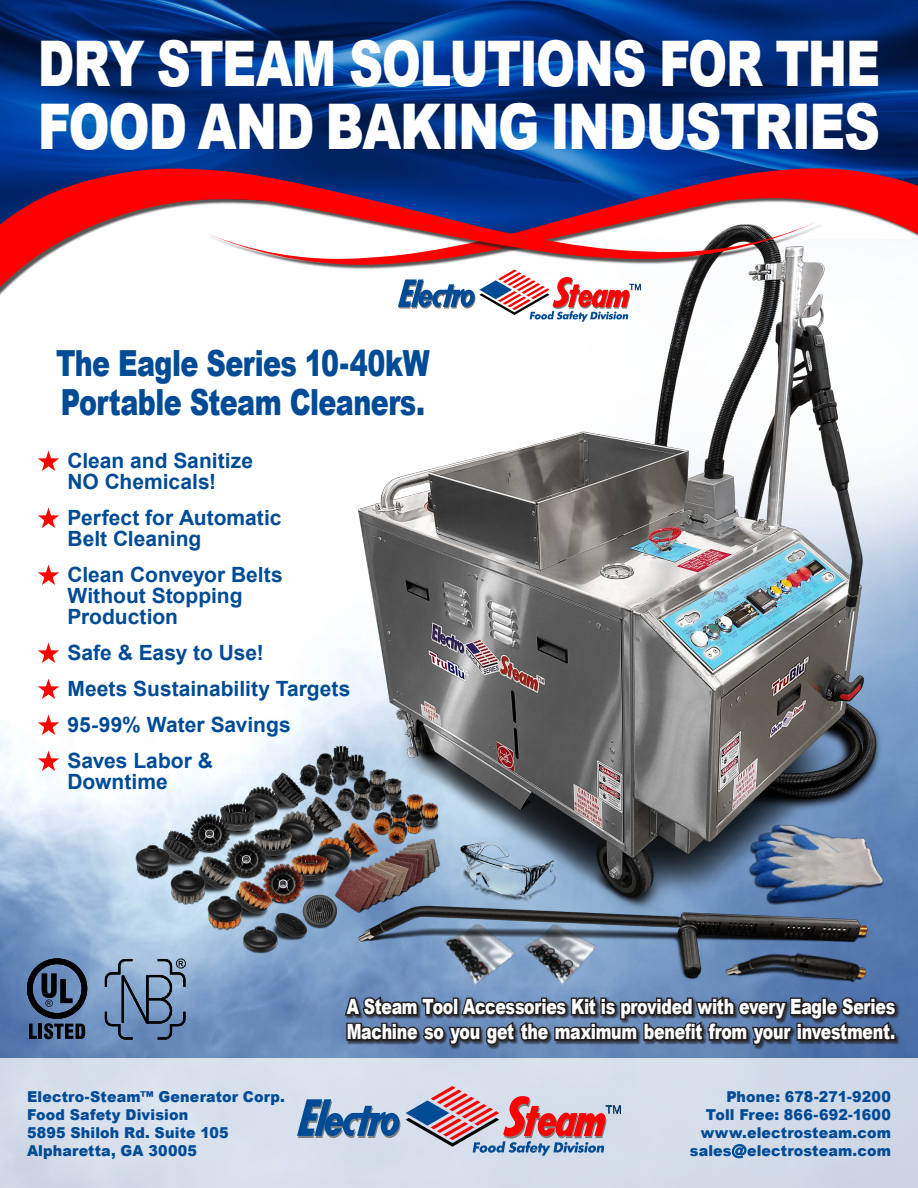
<style>
.page{position:relative;width:918px;height:1188px;background:#fff}
.page>*{position:absolute;margin:0;border:0;box-sizing:border-box;transform-origin:0 0}
.t1{font:900 63px/63px "Arial";letter-spacing:-.03em;color:#fff;scale:.75 1}
.t2{font:900 36px "Arial";letter-spacing:-.02em;color:#004b96;scale:.75 1}
.t3{font:700 21px "Arial";color:#004b96}
.t4{font:900 21px/25.2px "Arial";letter-spacing:-.02em;color:#fff;scale:.75 1}
.t5{font:900 15px "Arial";letter-spacing:.01em;color:#004b96;scale:.95 1}
.s1{font-family:"Nimbus San L";font-weight:400}
</style>
<div class="page">
<img style="left:0;top:469px;width:918px;height:589px">
<div style="left:0;top:1058px;width:918px;height:130px;background:#d6deeb"></div>
<svg style="left:732px;top:1144px;width:15px;height:14px"></svg>
<svg style="left:406px;top:1086px;width:215px;height:70px"></svg>
<svg style="left:297px;top:1099px;width:103px;height:39px"></svg>
<img style="left:435px;top:979px;width:85px;height:10px">
<img style="left:521px;top:979px;width:77px;height:8px">
<img style="left:356px;top:927px;width:518px;height:52px">
<img style="left:725px;top:950px;width:143px;height:35px">
<img style="left:351px;top:335px;width:540px;height:592px">
<img style="left:123px;top:731px;width:372px;height:231px">
<img style="left:0;top:0;width:918px;height:166px">
<svg style="left:208px;top:165px;width:710px;height:153px"></svg>
<div style="left:0;top:170px;width:822px;height:169px;background:#231f20;opacity:.75"></div>
<svg style="left:0;top:166px;width:818px;height:168px"></svg>
<svg style="left:398px;top:270px;width:243px;height:52px"></svg>
<svg style="left:27px;top:959px;width:60px;height:80px;background:#3c506d"></svg>
<svg style="left:105px;top:958px;width:82px;height:82px;background:#6c86a7"></svg>
<div style="left:345px;top:997px;width:555px;height:53px;background:#231f20;opacity:.75"></div>
<svg style="left:343px;top:989px;width:556px;height:60px;background:#43526a"></svg>
<div style="left:890px;top:1034px;width:6px;height:7px;border:3px solid #231f20"></div>
<svg style="left:33px;top:450px;width:41px;height:25px"></svg>
<svg style="left:33px;top:503px;width:41px;height:29px"></svg>
<svg style="left:33px;top:560px;width:41px;height:29px"></svg>
<svg style="left:33px;top:638px;width:41px;height:29px"></svg>
<svg style="left:33px;top:674px;width:41px;height:29px"></svg>
<svg style="left:33px;top:710px;width:41px;height:29px"></svg>
<svg style="left:33px;top:746px;width:41px;height:29px"></svg>
<p class="t1" style="left:38px;top:30px;width:1125px">DRY STEAM SOLUTIONS FOR THE<br>FOOD AND BAKING INDUSTRIES</p>
<p class="t2" style="left:56px;top:337px;width:500px">The Eagle Series 10-40kW</p>
<p class="t2" style="left:61px;top:376px;width:487px">Portable Steam Cleaners.</p>
<p class="t3" style="left:68px;top:446px;width:187px">Clean and Sanitize</p>
<p class="t3" style="left:68px;top:467px;width:150px">NO Chemicals!</p>
<p class="t3" style="left:68px;top:503px;width:216px">Perfect for Automatic</p>
<p class="t3" style="left:68px;top:524px;width:135px">Belt Cleaning</p>
<p class="t3" style="left:68px;top:560px;width:217px">Clean Conveyor Belts</p>
<p class="t3" style="left:68px;top:581px;width:177px">Without Stopping</p>
<p class="t3" style="left:68px;top:602px;width:112px">Production</p>
<p class="t3" style="left:68px;top:638px;width:198px">Safe &amp; Easy to Use!</p>
<p class="t3" style="left:68px;top:674px;width:284px">Meets Sustainability Targets</p>
<p class="t3" style="left:68px;top:710px;width:225px">95-99% Water Savings</p>
<p class="t3" style="left:68px;top:746px;width:147px">Saves Labor &amp;</p>
<p class="t3" style="left:68px;top:767px;width:102px">Downtime</p>
<p class="t5" style="left:27px;top:1085px;width:273px">Electro-Steam™ Generator Corp.</p>
<p class="t5" style="left:27px;top:1103px;width:171px">Food Safety Division</p>
<p class="t5" style="left:27px;top:1121px;width:214px">5895 Shiloh Rd. Suite 105</p>
<p class="t5" style="left:27px;top:1139px;width:180px">Alpharetta, GA 30005</p>
<p class="t4" style="left:347px;top:993px;width:733px">A Steam Tool Accessories Kit is provided with every Eagle Series<br>Machine so you get the maximum benefit from your investment.</p>
<p class="t5" style="left:726px;top:1085px;width:175px">Phone: 678-271-9200</p>
<p class="t5" style="left:706px;top:1103px;width:196px">Toll Free: 866-692-1600</p>
<p class="t5" style="left:701px;top:1121px;width:202px">www.electrosteam.com</p>
<p class="t5" style="left:690px;top:1139px;width:213px">sales<span class="s1">@</span>electrosteam.com</p>
</div>
